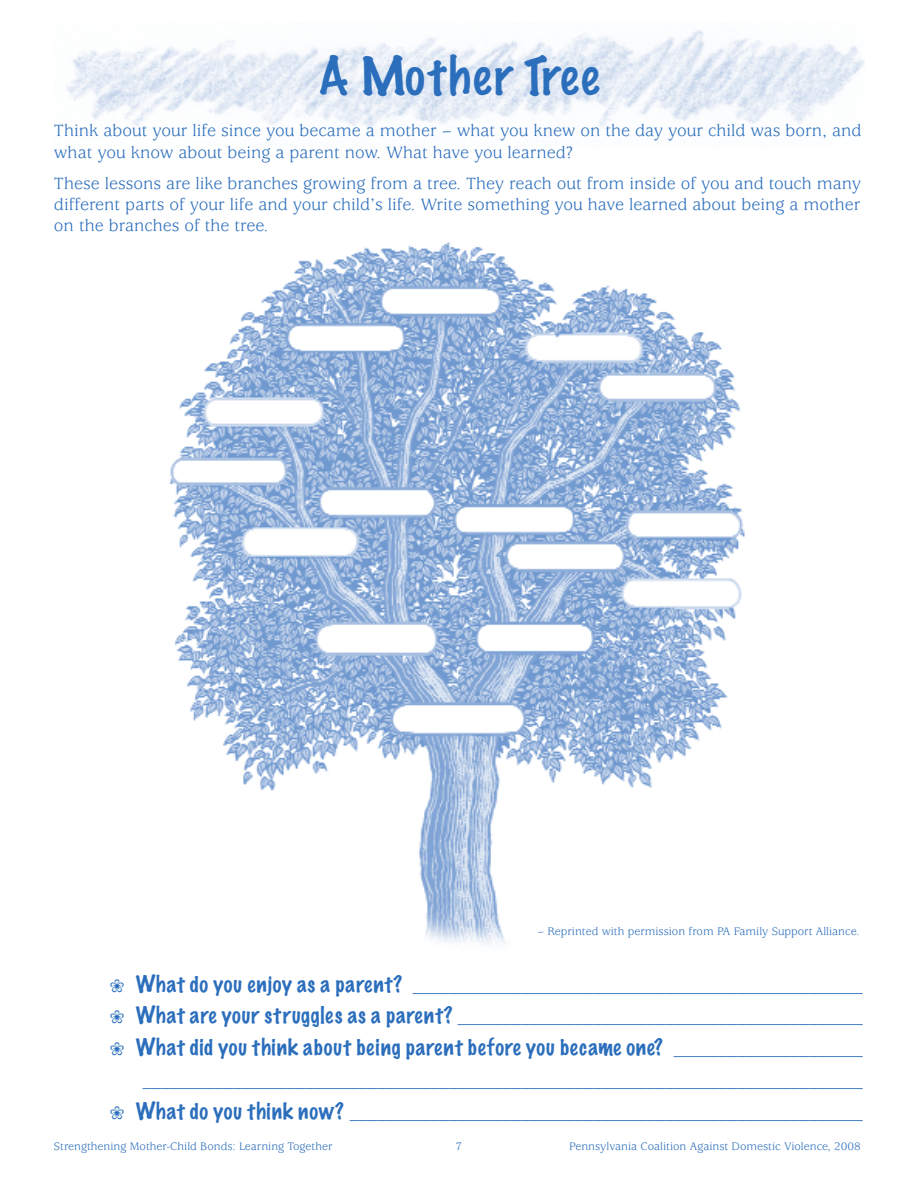
<style>
.page{position:relative;width:918px;height:1188px;background:#fff}
.page>*{position:absolute;margin:0;border:0;box-sizing:border-box;transform-origin:0 0}
.t1{font:100 48px "Marker Felt";letter-spacing:.05em;color:#2b6ebc}
.t2{font:100 21px "Marker Felt";letter-spacing:.04em;color:#2b6ebc}
.t3{font:18px/21px "Usherwood";color:#2b6ebc}
.t4{font:12px "Usherwood";color:#2b6ebc}
.s1{font-family:"Marker Felt";font-weight:100;font-size:21px}
.s2{font-family:"Usherwood";font-weight:400;font-size:18px}
</style>
<div class="page">
<img style="left:66px;top:30px;width:798px;height:98px">
<img style="left:170px;top:242px;width:575px;height:703px">
<h1 class="t1" style="left:319px;top:52px;width:282px">A Mother Tree</h1>
<p class="t3" style="left:54px;top:122px;width:809px">Think about your life since you became a mother – what you knew on the day your child was born, and what you know about being a parent now. What have you learned?</p>
<p class="t3" style="left:54px;top:175px;width:809px;text-align:justify">These lessons are like branches growing from a tree. They reach out from inside of you and touch many different parts of your life and your child’s life. Write something you have learned about being a mother on the branches of the tree.</p>
<p class="t4" style="left:538px;top:926px;width:323px">– Reprinted with permission from PA Family Support Alliance.</p>
<p class="t3" style="left:110px;top:972px;width:754px;line-height:31.8px">❀ <span class="s1">What do you enjoy as a parent?</span> __________________________________________________ ❀ <span class="s1">What are your struggles as a parent?</span> _____________________________________________</p>
<p class="t2" style="left:110px;top:1037px;width:754px">❀ What did you think about being parent before you became one? <span class="s2">_____________________</span></p>
<p class="t3" style="left:110px;top:1067px;width:754px;line-height:31.8px;text-align:right">________________________________________________________________________________<br>❀ <span class="s1">What do you think now?</span> _________________________________________________________</p>
<p class="t4" style="left:54px;top:1141px;width:280px">Strengthening Mother-Child Bonds: Learning Together</p>
<p class="t4" style="left:456px;top:1141px;width:8px">7</p>
<p class="t4" style="left:569px;top:1141px;width:293px">Pennsylvania Coalition Against Domestic Violence, 2008</p>
</div>
